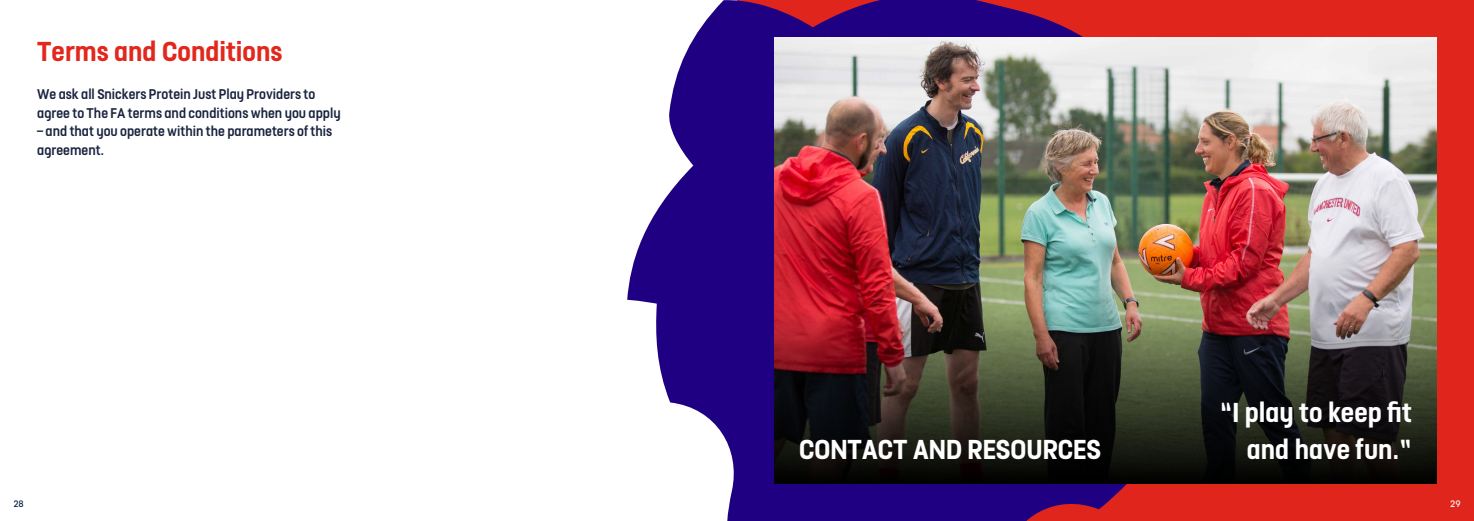
<style>
.page{position:relative;width:1474px;height:521px;background:#fff}
.page>*{position:absolute;margin:0;border:0;box-sizing:border-box;transform-origin:0 0}
.t1{font:700 30.62px "FS Dillon";color:#fff}
.t2{font:700 30.62px "FS Dillon";color:#e2271d}
.t3{font:500 15.75px/18.9px "FS Dillon";color:#18233e}
.t4{font:10.5px "FS Dillon";color:#011e41}
.t5{font:10.5px "FS Dillon";color:#fff}
</style>
<div class="page">
<div style="left:737px;top:0;width:736px;height:521px;background:#e0261c"></div>
<svg style="left:627px;top:0;width:500px;height:521px;fill:#200082"></svg>
<img style="left:774px;top:37px;width:662px;height:273px">
<svg style="left:774px;top:310px;width:662px;height:174px;background:#342a24"></svg>
<h1 class="t2" style="left:37px;top:30px;width:247px">Terms and Conditions</h1>
<p class="t3" style="left:37px;top:83px;width:305px">We ask all Snickers Protein Just Play Providers to agree to The FA terms and conditions when you apply</p>
<p class="t3" style="left:37px;top:121px;width:296px">– and that you operate within the parameters of this agreement.</p>
<h1 class="t1" style="left:1219px;top:390px;width:193px">“I play to keep fit</h1>
<h1 class="t1" style="left:799px;top:427px;width:303px">CONTACT AND RESOURCES</h1>
<h1 class="t1" style="left:1246px;top:427px;width:166px">and have fun.”</h1>
<p class="t4" style="left:13px;top:496px;width:12px">28</p>
<p class="t5" style="left:1449px;top:496px;width:12px">29</p>
</div>
